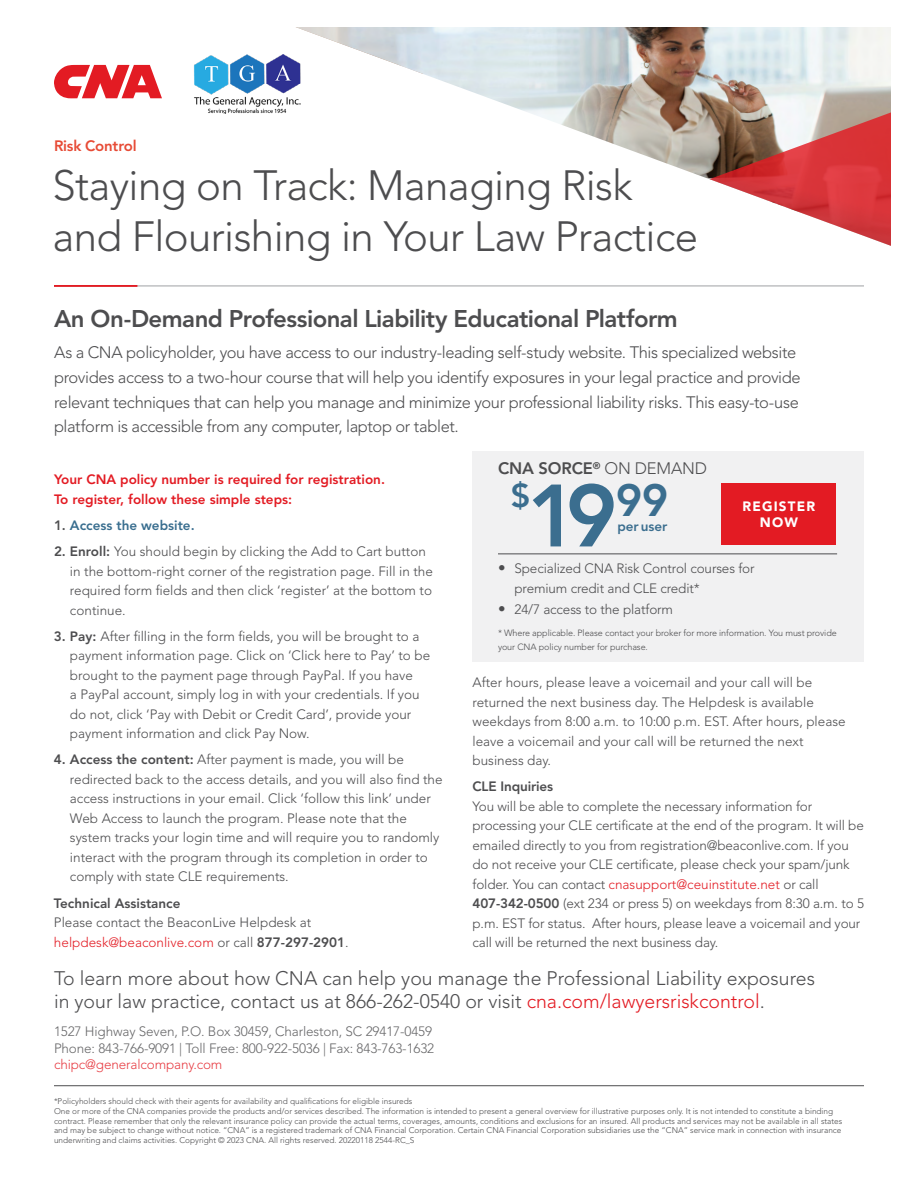
<style>
.page{position:relative;width:918px;height:1188px;background:#fff}
.page>*{position:absolute;margin:0;border:0;box-sizing:border-box;transform-origin:0 0}
.t1{font:800 87.45px "Avenir LT Std";color:#3b6e8f}
.t2{font:300 42px/51px "Avenir LT Std";letter-spacing:-.015em;color:#4d4d4f}
.t3{font:800 33px "Avenir LT Std";color:#3b6e8f}
.t4{font:800 24px "Avenir LT Std";letter-spacing:-.025em;color:#4d4d4f}
.t5{font:300 19.5px/23.4px "Avenir LT Std";color:#4d4d4f}
.t6{font:300 16.5px/24.6px "Avenir LT Std";letter-spacing:-.025em;color:#4d4d4f}
.t7{font:800 16.5px "Avenir LT Std";letter-spacing:-.01em;color:#4d4d4f}
.t8{font:800 15px "Avenir LT Std";letter-spacing:-.015em;color:#e74b36}
.t9{font:300 13.5px/19.5px "Avenir LT Std";color:#4d4d4f}
.t10{font:800 13.5px/19.5px "Avenir LT Std";color:#e31b23}
.t11{font:800 13.5px "Avenir LT Std";color:#4d4d4f}
.t12{font:300 13.5px "Avenir LT Std";letter-spacing:-.01em;color:#e31b23}
.t13{font:800 13.5px "Avenir LT Std";color:#396e8f}
.t14{font:900 13.5px/16.2px "Avenir LT Std";letter-spacing:.09em;color:#fff;text-align:center}
.t15{font:800 13.5px "Avenir LT Std";color:#3b6e8f}
.t16{font:300 9px/13.5px "Avenir LT Std";letter-spacing:-.01em;color:#4d4d4f}
.t17{font:300 8.25px/9.9px "Avenir LT Std";color:#4d4d4f}
.s1{color:#4d4d4f}
.s2{font-weight:800}
.s3{color:#e31f27}
.s4{font-weight:300}
.s5{font-weight:800;font-size:15px}
.s6{color:#e31b23}
</style>
<div class="page">
<div style="left:472px;top:451px;width:392px;height:211px;background:#f1f1f2"></div>
<hr style="left:498px;top:553px;width:339px;height:1px;background:#4d4d4f">
<div style="left:722px;top:483px;width:114px;height:61px;background:#e31b23"></div>
<img style="left:296px;top:27px;width:595px;height:153px">
<svg style="left:710px;top:112px;width:181px;height:134px"></svg>
<hr style="left:54px;top:286px;width:810px;height:1px;background:#9fa1a4">
<hr style="left:54px;top:285px;width:83px;height:2px;background:#e31b23">
<hr style="left:54px;top:1085px;width:810px;height:1px;background:#4d4d4f">
<svg style="left:54px;top:65px;width:108px;height:33px"></svg>
<img style="left:194px;top:54px;width:106px;height:60px">
<p class="t8" style="left:54px;top:137px;width:84px">Risk Control</p>
<h2 class="t2" style="left:52px;top:160px;width:647px">Staying on Track: Managing Risk and Flourishing in Your Law Practice</h2>
<h3 class="t4" style="left:54px;top:305px;width:625px">An On-Demand Professional Liability Educational Platform</h3>
<p class="t6" style="left:54px;top:341px;width:748px">As a CNA policyholder, you have access to our industry-leading self-study website. This specialized website provides access to a two-hour course that will help you identify exposures in your legal practice and provide relevant techniques that can help you manage and minimize your professional liability risks. This easy-to-use platform is accessible from any computer, laptop or tablet.</p>
<p class="t10" style="left:54px;top:470px;width:333px">Your CNA policy number is required for registration.<br>To register, follow these simple steps:</p>
<p class="t13" style="left:54px;top:517px;width:142px"><span class="s1">1.</span> Access the website.</p>
<p class="t9" style="left:70px;top:542px;width:364px;text-indent:-16px"><span class="s2">2. Enroll:</span> You should begin by clicking the Add to Cart button in the bottom-right corner of the registration page. Fill in the required form fields and then click ‘register’ at the bottom to continue.</p>
<p class="t9" style="left:70px;top:626px;width:362px;text-indent:-16px"><span class="s2">3. Pay:</span> After filling in the form fields, you will be brought to a payment information page. Click on ‘Click here to Pay’ to be brought to the payment page through PayPal. If you have<br>a PayPal account, simply log in with your credentials. If you do not, click ‘Pay with Debit or Credit Card’, provide your payment information and click Pay Now.</p>
<p class="t9" style="left:70px;top:750px;width:374px;text-indent:-16px"><span class="s2">4. Access the content:</span> After payment is made, you will be redirected back to the access details, and you will also find the access instructions in your email. Click ‘follow this link’ under Web Access to launch the program. Please note that the system tracks your login time and will require you to randomly interact with the program through its completion in order to comply with state CLE requirements.</p>
<p class="t11" style="left:54px;top:895px;width:128px">Technical Assistance</p>
<p class="t9" style="left:54px;top:913px;width:296px">Please contact the BeaconLive Helpdesk at <span class="s3">helpdesk@beaconlive.com</span> or call <span class="s2">877-297-2901</span>.</p>
<p class="t7" style="left:498px;top:459px;width:211px">CNA SORCE<sup>®</sup> <span class="s4">ON DEMAND</span></p>
<h3 class="t3" style="left:511px;top:476px;width:21px">$</h3>
<h1 class="t1" style="left:527px;top:464px;width:143px">19<sup>99</sup></h1>
<p class="t14" style="left:742px;top:498px;width:75px">REGISTER<br>NOW</p>
<p class="t15" style="left:617px;top:518px;width:52px">per user</p>
<p class="t9" style="left:514px;top:559px;width:242px;text-indent:-16px"><span class="s5">•</span> Specialized CNA Risk Control courses for premium credit and CLE credit*</p>
<p class="t9" style="left:498px;top:600px;width:177px"><span class="s5">•</span> 24/7 access to the platform</p>
<p class="t16" style="left:498px;top:627px;width:340px">* Where applicable. Please contact your broker for more information. You must provide your CNA policy number for purchase.</p>
<p class="t9" style="left:472px;top:673px;width:375px">After hours, please leave a voicemail and your call will be returned the next business day. The Helpdesk is available weekdays from 8:00 a.m. to 10:00 p.m. EST. After hours, please leave a voicemail and your call will be returned the next business day.</p>
<p class="t11" style="left:472px;top:779px;width:82px">CLE Inquiries</p>
<p class="t9" style="left:472px;top:797px;width:393px">You will be able to complete the necessary information for processing your CLE certificate at the end of the program. It will be emailed directly to you from registration@beaconlive.com. If you do not receive your CLE certificate, please check your spam/junk folder. You can contact <span class="s3">cnasupport@ceuinstitute.net</span> or call <span class="s2">407-342-0500</span> (ext 234 or press 5) on weekdays from 8:30 a.m. to 5 p.m. EST for status. After hours, please leave a voicemail and your call will be returned the next business day.</p>
<h3 class="t5" style="left:54px;top:966px;width:762px">To learn more about how CNA can help you manage the Professional Liability exposures in your law practice, contact us at 866-262-0540 or visit <span class="s6">cna.com/lawyersriskcontrol</span>.</h3>
<p class="t9" style="left:54px;top:1023px;width:382px;line-height:16.5px">1527 Highway Seven, P.O. Box 30459, Charleston, SC 29417-0459<br>Phone: 843-766-9091 | Toll Free: 800-922-5036 | Fax: 843-763-1632</p>
<p class="t12" style="left:54px;top:1057px;width:170px">chipc@generalcompany.com</p>
<p class="t17" style="left:54px;top:1096px;width:790px">*Policyholders should check with their agents for availability and qualifications for eligible insureds<br>One or more of the CNA companies provide the products and/or services described. The information is intended to present a general overview for illustrative purposes only. It is not intended to constitute a binding contract. Please remember that only the relevant insurance policy can provide the actual terms, coverages, amounts, conditions and exclusions for an insured. All products and services may not be available in all states and may be subject to change without notice. “CNA” is a registered trademark of CNA Financial Corporation. Certain CNA Financial Corporation subsidiaries use the “CNA” service mark in connection with insurance underwriting and claims activities. Copyright © 2023 CNA. All rights reserved. 20220118 2544-RC_S</p>
</div>
